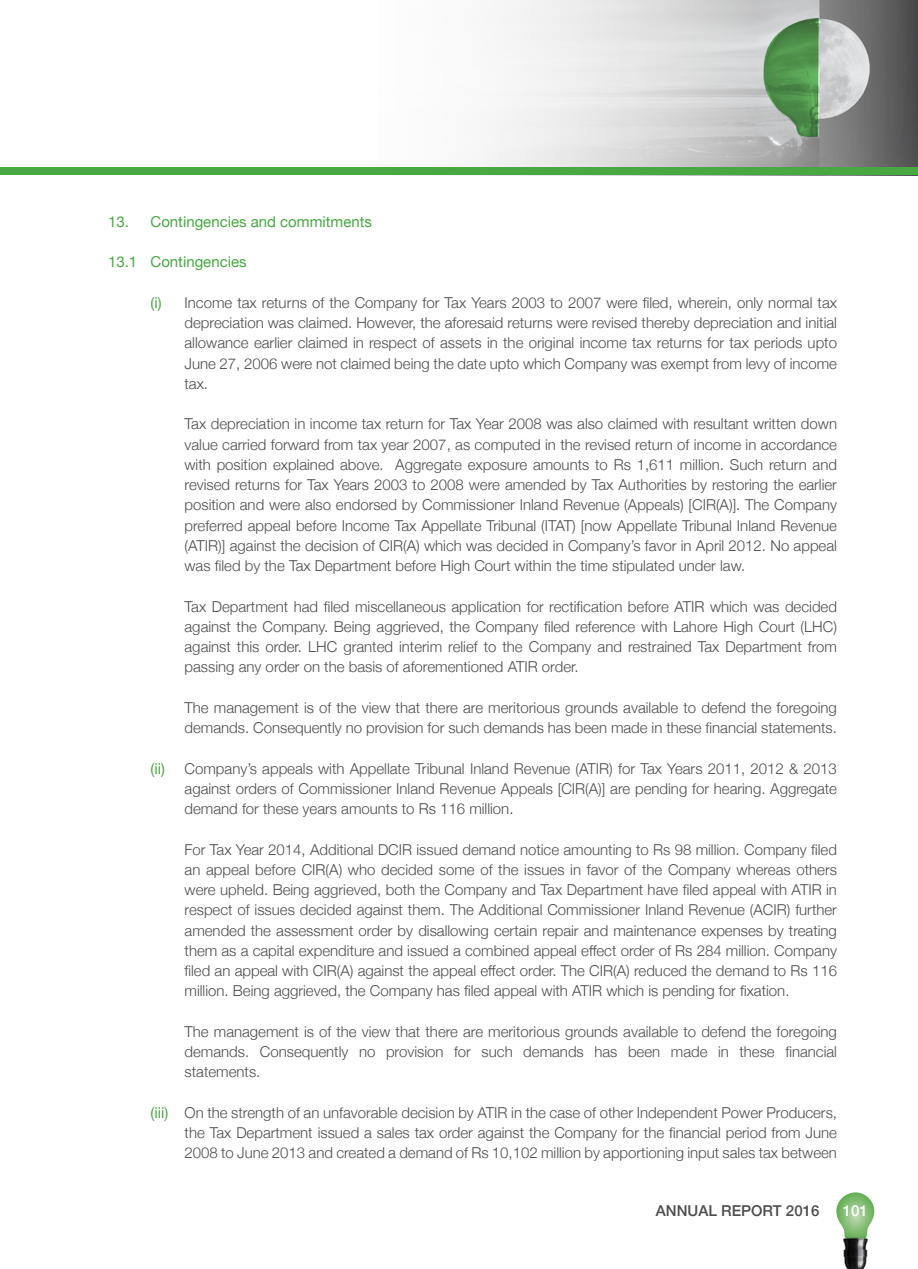
<style>
.page{position:relative;width:918px;height:1269px;background:#fff}
.page>*{position:absolute;margin:0;border:0;box-sizing:border-box;transform-origin:0 0}
.t1{font:300 15px/20.2px "Helvetica Neue";color:#4d4d4f;text-align:justify}
.t2{font:15px "Helvetica Neue";color:#48a842}
.t3{font:500 15px "Helvetica Neue";color:#4d4d4f}
.t4{font:500 15px "Helvetica Neue";color:#fff}
.s1{font-weight:400;color:#48a842}
</style>
<div class="page">
<img style="left:378px;top:0;width:540px;height:175px">
<div style="left:0;top:167px;width:918px;height:7px;background:#48a842"></div>
<svg style="left:762px;top:18px;width:57px;height:119px;background:#6e9d6c"></svg>
<svg style="left:836px;top:1192px;width:39px;height:44px"></svg>
<img style="left:843px;top:1236px;width:26px;height:33px">
<p class="t2" style="left:108px;top:211px;width:265px">13. Contingencies and commitments</p>
<p class="t2" style="left:108px;top:251px;width:140px">13.1 Contingencies</p>
<p class="t1" style="left:185px;top:292px;width:654px;text-indent:-34px"><span class="s1">(i)</span> Income tax returns of the Company for Tax Years 2003 to 2007 were filed, wherein, only normal tax depreciation was claimed. However, the aforesaid returns were revised thereby depreciation and initial allowance earlier claimed in respect of assets in the original income tax returns for tax periods upto June 27, 2006 were not claimed being the date upto which Company was exempt from levy of income tax.</p>
<p class="t1" style="left:185px;top:413px;width:654px">Tax depreciation in income tax return for Tax Year 2008 was also claimed with resultant written down value carried forward from tax year 2007, as computed in the revised return of income in accordance with position explained above. Aggregate exposure amounts to Rs 1,611 million. Such return and revised returns for Tax Years 2003 to 2008 were amended by Tax Authorities by restoring the earlier position and were also endorsed by Commissioner Inland Revenue (Appeals) [CIR(A)]. The Company preferred appeal before Income Tax Appellate Tribunal (ITAT) [now Appellate Tribunal Inland Revenue (ATIR)] against the decision of CIR(A) which was decided in Company’s favor in April 2012. No appeal was filed by the Tax Department before High Court within the time stipulated under law.</p>
<p class="t1" style="left:185px;top:595px;width:654px">Tax Department had filed miscellaneous application for rectification before ATIR which was decided against the Company. Being aggrieved, the Company filed reference with Lahore High Court (LHC) against this order. LHC granted interim relief to the Company and restrained Tax Department from passing any order on the basis of aforementioned ATIR order.</p>
<p class="t1" style="left:185px;top:697px;width:654px">The management is of the view that there are meritorious grounds available to defend the foregoing demands. Consequently no provision for such demands has been made in these financial statements.</p>
<p class="t1" style="left:185px;top:757px;width:654px;text-indent:-34px"><span class="s1">(ii)</span> Company’s appeals with Appellate Tribunal Inland Revenue (ATIR) for Tax Years 2011, 2012 &amp; 2013 against orders of Commissioner Inland Revenue Appeals [CIR(A)] are pending for hearing. Aggregate demand for these years amounts to Rs 116 million.</p>
<p class="t1" style="left:185px;top:838px;width:654px">For Tax Year 2014, Additional DCIR issued demand notice amounting to Rs 98 million. Company filed an appeal before CIR(A) who decided some of the issues in favor of the Company whereas others were upheld. Being aggrieved, both the Company and Tax Department have filed appeal with ATIR in respect of issues decided against them. The Additional Commissioner Inland Revenue (ACIR) further amended the assessment order by disallowing certain repair and maintenance expenses by treating them as a capital expenditure and issued a combined appeal effect order of Rs 284 million. Company filed an appeal with CIR(A) against the appeal effect order. The CIR(A) reduced the demand to Rs 116 million. Being aggrieved, the Company has filed appeal with ATIR which is pending for fixation.</p>
<p class="t1" style="left:185px;top:1021px;width:654px">The management is of the view that there are meritorious grounds available to defend the foregoing demands. Consequently no provision for such demands has been made in these financial statements.</p>
<p class="t1" style="left:185px;top:1102px;width:654px;text-indent:-34px"><span class="s1">(iii)</span> On the strength of an unfavorable decision by ATIR in the case of other Independent Power Producers, the Tax Department issued a sales tax order against the Company for the financial period from June 2008 to June 2013 and created a demand of Rs 10,102 million by apportioning input sales tax between</p>
<p class="t3" style="left:656px;top:1199px;width:165px">ANNUAL REPORT 2016</p>
<p class="t4" style="left:843px;top:1198px;width:27px">101</p>
</div>
